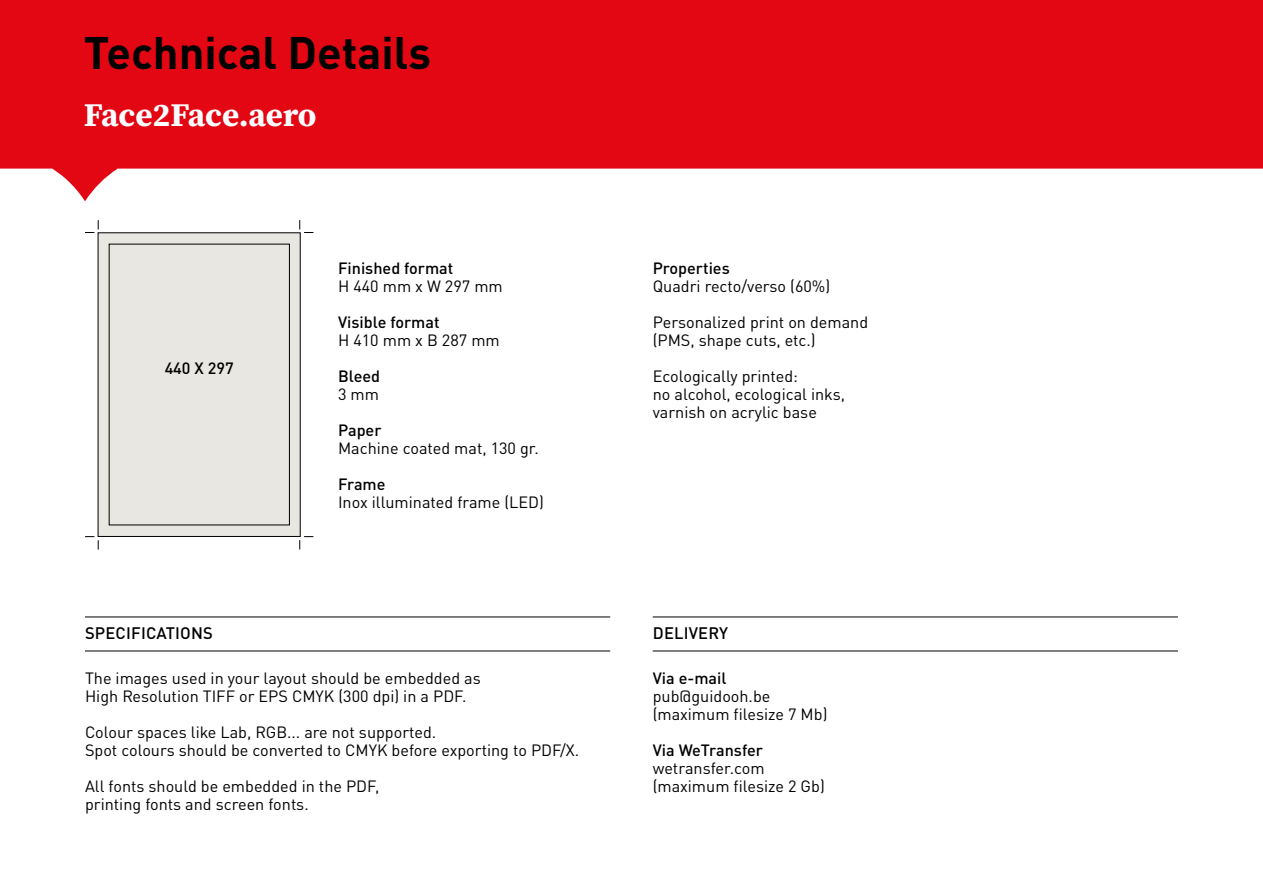
<style>
.page{position:relative;width:1263px;height:893px;background:#fff}
.page>*{position:absolute;margin:0;border:0;box-sizing:border-box;transform-origin:0 0}
.t1{font:700 45px "DINOT";color:#000}
.t2{font:700 33px "Source Serif Pro";color:#fff}
.t3{font:500 16.5px "DINOT";letter-spacing:.01em;color:#000}
.t4{font:16.2px/18px "DINOT";color:#000}
.t5{font:500 16.2px "DINOT";color:#000}
</style>
<div class="page">
<svg style="left:0;top:0;width:1263px;height:201px;fill:#e30613"></svg>
<div style="left:98px;top:233px;width:202px;height:303px;background:#e9e7e2"></div>
<svg style="left:85px;top:220px;width:14px;height:13px"></svg>
<svg style="left:85px;top:536px;width:14px;height:14px"></svg>
<svg style="left:299px;top:220px;width:14px;height:13px"></svg>
<svg style="left:299px;top:536px;width:14px;height:13px"></svg>
<div style="left:109px;top:244px;width:181px;height:281px;border:1px solid #000"></div>
<hr style="left:653px;top:617px;width:525px;height:1px;background:#000">
<hr style="left:85px;top:617px;width:525px;height:1px;background:#000">
<hr style="left:653px;top:651px;width:525px;height:1px;background:#000">
<hr style="left:85px;top:651px;width:525px;height:1px;background:#000">
<h1 class="t1" style="left:84px;top:18px;width:349px">Technical Details</h1>
<h2 class="t2" style="left:84px;top:96px;width:234px">Face2Face.aero</h2>
<p class="t5" style="left:165px;top:356px;width:71px">440 X 297</p>
<p class="t5" style="left:338px;top:255px;width:117px">Finished format</p>
<p class="t4" style="left:338px;top:276px;width:166px">H 440 mm x W 297 mm</p>
<p class="t5" style="left:338px;top:309px;width:103px">Visible format</p>
<p class="t4" style="left:338px;top:330px;width:163px">H 410 mm x B 287 mm</p>
<p class="t5" style="left:338px;top:363px;width:44px">Bleed</p>
<p class="t4" style="left:338px;top:384px;width:42px">3 mm</p>
<p class="t5" style="left:338px;top:417px;width:45px">Paper</p>
<p class="t4" style="left:338px;top:438px;width:202px">Machine coated mat, 130 gr.</p>
<p class="t5" style="left:338px;top:471px;width:49px">Frame</p>
<p class="t4" style="left:338px;top:492px;width:207px">Inox illuminated frame (LED)</p>
<p class="t5" style="left:653px;top:255px;width:79px">Properties</p>
<p class="t4" style="left:653px;top:276px;width:179px">Quadri recto/verso (60%)</p>
<p class="t4" style="left:653px;top:312px;width:217px">Personalized print on demand (PMS, shape cuts, etc.)</p>
<p class="t4" style="left:653px;top:366px;width:194px">Ecologically printed:<br>no alcohol, ecological inks, varnish on acrylic base</p>
<p class="t3" style="left:85px;top:620px;width:129px">SPECIFICATIONS</p>
<p class="t3" style="left:653px;top:620px;width:77px">DELIVERY</p>
<p class="t4" style="left:85px;top:668px;width:397px">The images used in your layout should be embedded as<br>High Resolution TIFF or EPS CMYK (300 dpi) in a PDF.</p>
<p class="t4" style="left:85px;top:722px;width:496px">Colour spaces like Lab, RGB... are not supported.<br>Spot colours should be converted to CMYK before exporting to PDF/X.</p>
<p class="t4" style="left:85px;top:776px;width:296px">All fonts should be embedded in the PDF, printing fonts and screen fonts.</p>
<p class="t5" style="left:653px;top:666px;width:75px">Via e-mail</p>
<p class="t4" style="left:653px;top:686px;width:176px">pub@guidooh.be (maximum filesize 7 Mb)</p>
<p class="t5" style="left:653px;top:738px;width:112px">Via WeTransfer</p>
<p class="t4" style="left:653px;top:758px;width:174px">wetransfer.com (maximum filesize 2 Gb)</p>
</div>
